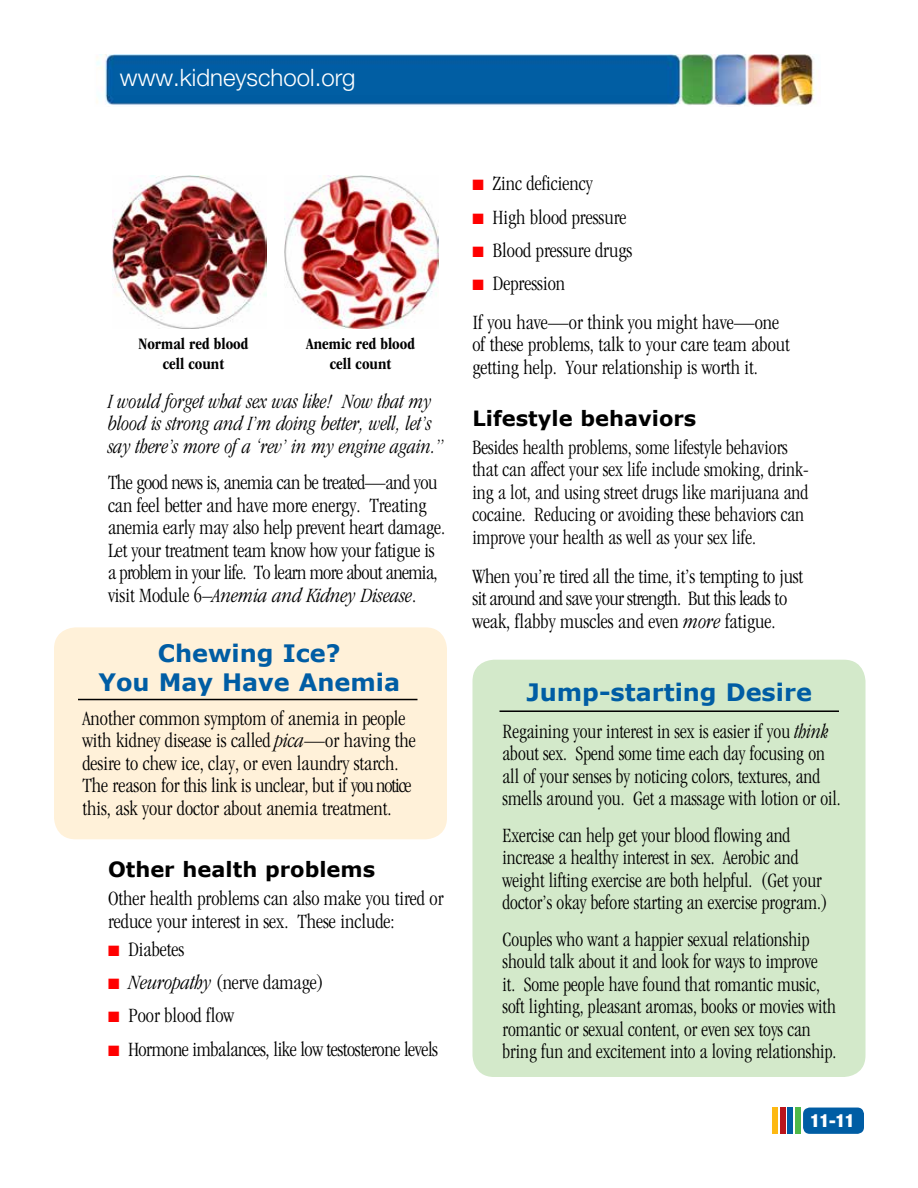
<style>
.page{position:relative;width:918px;height:1188px;background:#fff}
.page>*{position:absolute;margin:0;border:0;box-sizing:border-box;transform-origin:0 0}
.t1{font:700 24px/28.8px "Verdana";color:#005da4;text-align:center}
.t2{font:300 24px "Helvetica Neue LT Std";color:#fff}
.t3{font:300 condensed 21px/22.5px "ITC Garamond Std";color:#000}
.t4{font:300 condensed 21px/22.5px "ITC Garamond Std";color:#000;scale:.95 1}
.t5{font:300 condensed 21px/22.5px "ITC Garamond Std";color:#000;scale:.96 1}
.t6{font:italic 300 condensed 21px/22.5px "ITC Garamond Std";color:#000}
.t7{font:300 condensed 21px "ITC Garamond Std";letter-spacing:-.02em;color:#000}
.t8{font:700 21px "Verdana";color:#000}
.t9{font:900 condensed 18px "Helvetica Neue LT Std";color:#fff}
.t10{font:700 condensed 16.5px/19.8px "ITC Garamond Std";color:#000;text-align:center}
.s1{font-style:italic}
.s2{color:#f00}
</style>
<div class="page">
<div style="left:472px;top:660px;width:394px;height:417px;background:#d3e9ca;border-radius:22px"></div>
<hr style="left:500px;top:710px;width:339px;height:2px;background:#000">
<div style="left:803px;top:1108px;width:61px;height:26px;background:#005da4;border-radius:7px"></div>
<div style="left:796px;top:1108px;width:5px;height:26px;background:#50b848"></div>
<div style="left:788px;top:1108px;width:5px;height:26px;background:#005da4"></div>
<div style="left:772px;top:1108px;width:6px;height:26px;background:#fdb913"></div>
<div style="left:780px;top:1108px;width:6px;height:26px;background:#ba141a"></div>
<img style="left:96px;top:54px;width:719px;height:52px">
<div style="left:54px;top:627px;width:393px;height:212px;background:#fff1d9;border-radius:22px"></div>
<hr style="left:78px;top:699px;width:339px;height:1px;background:#000">
<img style="left:113px;top:176px;width:153px;height:153px">
<img style="left:285px;top:175px;width:153px;height:154px">
<p class="t2" style="left:120px;top:63px;width:237px">www.kidneyschool.org</p>
<p class="t10" style="left:139px;top:334px;width:111px">Normal red blood cell count</p>
<p class="t10" style="left:306px;top:334px;width:110px">Anemic red blood cell count</p>
<p class="t6" style="left:108px;top:390px;width:337px">I would forget what sex was like! Now that my blood is strong and I’m doing better, well, let’s say there’s more of a ‘rev’ in my engine again.”</p>
<p class="t3" style="left:108px;top:471px;width:339px">The good news is, anemia can be treated—and you can feel better and have more energy. Treating anemia early may also help prevent heart damage.<br>Let your treatment team know how your fatigue is a problem in your life. To learn more about anemia, visit Module 6–<span class="s1">Anemia and Kidney Disease</span>.</p>
<p class="t1" style="left:98px;top:639px;width:303px">Chewing Ice?<br>You May Have Anemia</p>
<p class="t3" style="left:82px;top:707px;width:335px">Another common symptom of anemia in people with kidney disease is called <span class="s1">pica</span>—or having the desire to chew ice, clay, or even laundry starch.<br>The reason for this link is unclear, but if you notice this, ask your doctor about anemia treatment.</p>
<p class="t8" style="left:108px;top:856px;width:269px">Other health problems</p>
<p class="t3" style="left:108px;top:888px;width:337px">Other health problems can also make you tired or reduce your interest in sex. These include:</p>
<p class="t3" style="left:108px;top:938px;width:78px"><span class="s2">■</span> Diabetes</p>
<p class="t3" style="left:108px;top:971px;width:217px"><span class="s2">■</span> <span class="s1">Neuropathy</span> (nerve damage)</p>
<p class="t3" style="left:108px;top:1005px;width:128px"><span class="s2">■</span> Poor blood flow</p>
<p class="t7" style="left:108px;top:1037px;width:332px"><span class="s2">■</span> Hormone imbalances, like low testosterone levels</p>
<p class="t3" style="left:472px;top:173px;width:122px"><span class="s2">■</span> Zinc deficiency</p>
<p class="t3" style="left:472px;top:206px;width:156px"><span class="s2">■</span> High blood pressure</p>
<p class="t3" style="left:472px;top:239px;width:161px"><span class="s2">■</span> Blood pressure drugs</p>
<p class="t3" style="left:472px;top:264px;width:308px;line-height:38.7px"><span class="s2">■</span> Depression<br>If you have—or think you might have—one</p>
<p class="t3" style="left:472px;top:334px;width:319px">of these problems, talk to your care team about getting help. Your relationship is worth it.</p>
<p class="t8" style="left:472px;top:405px;width:225px">Lifestyle behaviors</p>
<p class="t5" style="left:472px;top:436px;width:352px">Besides health problems, some lifestyle behaviors that can affect your sex life include smoking, drink&shy;ing a lot, and using street drugs like marijuana and cocaine. Reducing or avoiding these behaviors can improve your health as well as your sex life.</p>
<p class="t3" style="left:472px;top:565px;width:332px">When you’re tired all the time, it’s tempting to just sit around and save your strength. But this leads to weak, flabby muscles and even <span class="s1">more</span> fatigue.</p>
<p class="t1" style="left:527px;top:679px;width:287px">Jump-starting Desire</p>
<p class="t4" style="left:502px;top:720px;width:358px">Regaining your interest in sex is easier if you <span class="s1">think </span>about sex. Spend some time each day focusing on all of your senses by noticing colors, textures, and smells around you. Get a massage with lotion or oil.</p>
<p class="t4" style="left:502px;top:824px;width:344px">Exercise can help get your blood flowing and increase a healthy interest in sex. Aerobic and weight lifting exercise are both helpful. (Get your doctor’s okay before starting an exercise program.)</p>
<p class="t4" style="left:502px;top:928px;width:353px">Couples who want a happier sexual relationship should talk about it and look for ways to improve<br>it. Some people have found that romantic music, soft lighting, pleasant aromas, books or movies with romantic or sexual content, or even sex toys can bring fun and excitement into a loving relationship.</p>
<p class="t9" style="left:810px;top:1110px;width:46px">11-11</p>
</div>
